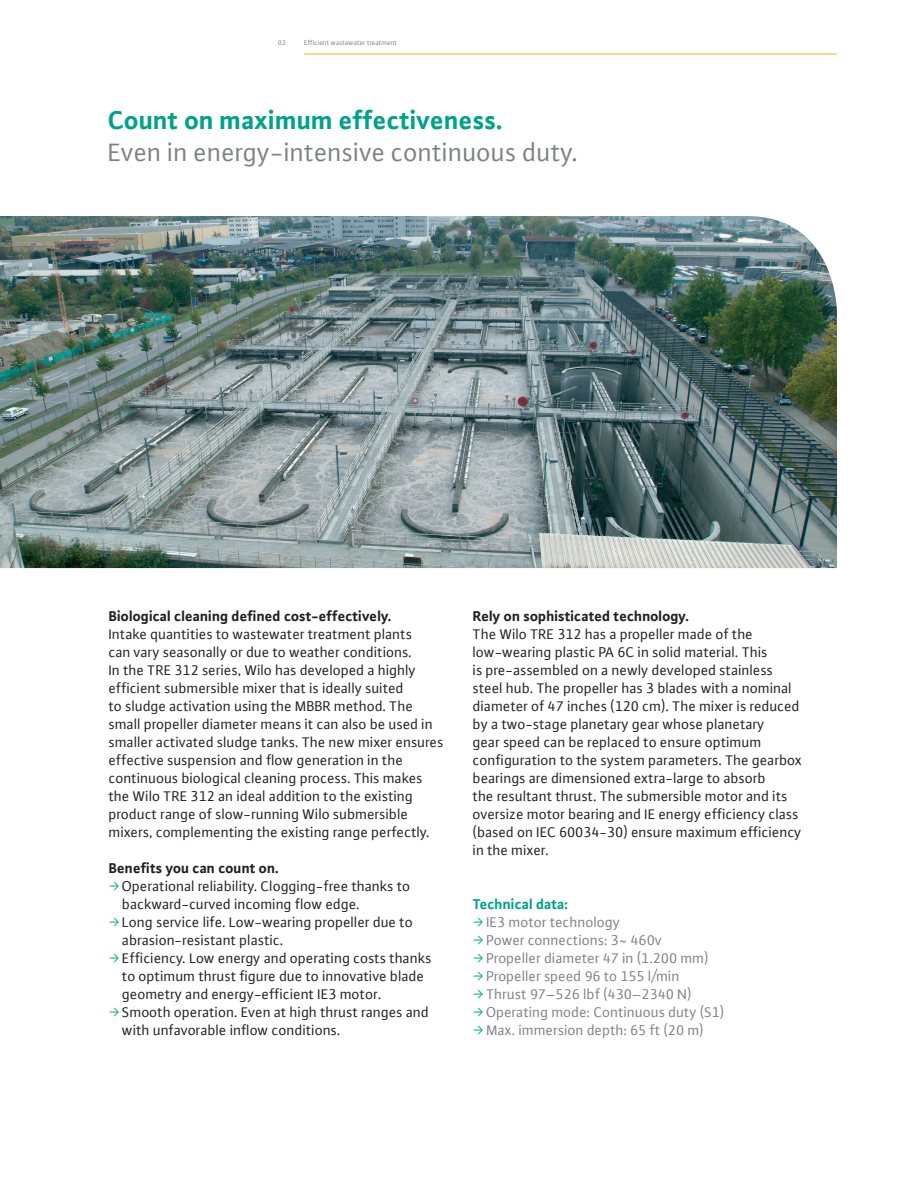
<style>
.page{position:relative;width:918px;height:1188px;background:#fff}
.page>*{position:absolute;margin:0;border:0;box-sizing:border-box;transform-origin:0 0}
.t1{font:27px "WILO Plus FM";color:#808285}
.t2{font:700 27px "WILO Plus FM";color:#00a38a}
.t3{font:15px/18px "WILO Plus FM";color:#231f20}
.t4{font:15px/18px "WILO Plus FM";color:#808285}
.t5{font:700 15px "WILO Plus FM";color:#231f20}
.t6{font:7.2px "WILO Plus FM";color:#808285}
.s1{font-family:"WILO Pict";color:#0a8}
.s2{font-weight:700;color:#00a38a}
</style>
<div class="page">
<hr style="left:304px;top:54px;width:533px;height:1px;background:#f9b01a">
<img style="left:0;top:216px;width:837px;height:352px">
<p class="t6" style="left:278px;top:38px;width:9px">02</p>
<p class="t6" style="left:304px;top:38px;width:95px">Efficient wastewater treatment</p>
<h1 class="t2" style="left:108px;top:102px;width:396px">Count on maximum effectiveness.</h1>
<h1 class="t1" style="left:108px;top:136px;width:472px">Even in energy-intensive continuous duty.</h1>
<p class="t5" style="left:109px;top:606px;width:284px">Biological cleaning defined cost-effectively.</p>
<p class="t3" style="left:109px;top:625px;width:336px">Intake quantities to wastewater treatment plants<br>can vary seasonally or due to weather conditions.<br>In the TRE 312 series, Wilo has developed a highly efficient submersible mixer that is ideally suited<br>to sludge activation using the MBBR method. The small propeller diameter means it can also be used in smaller activated sludge tanks. The new mixer ensures effective suspension and flow generation in the continuous biological cleaning process. This makes the Wilo TRE 312 an ideal addition to the existing product range of slow-running Wilo submersible mixers, complementing the existing range perfectly.</p>
<p class="t5" style="left:109px;top:858px;width:172px">Benefits you can count on.</p>
<p class="t3" style="left:109px;top:877px;width:303px"><span class="s1">ƒ</span> Operational reliability. Clogging-free thanks to</p>
<p class="t3" style="left:122px;top:895px;width:239px">backward-curved incoming flow edge.</p>
<p class="t3" style="left:109px;top:913px;width:306px"><span class="s1">ƒ</span> Long service life. Low-wearing propeller due to</p>
<p class="t3" style="left:122px;top:931px;width:163px">abrasion-resistant plastic.</p>
<p class="t3" style="left:109px;top:949px;width:324px"><span class="s1">ƒ</span> Efficiency. Low energy and operating costs thanks</p>
<p class="t3" style="left:122px;top:967px;width:303px">to optimum thrust figure due to innovative blade</p>
<p class="t3" style="left:122px;top:985px;width:261px">geometry and energy-efficient IE3 motor.</p>
<p class="t3" style="left:109px;top:1003px;width:322px"><span class="s1">ƒ</span> Smooth operation. Even at high thrust ranges and</p>
<p class="t3" style="left:122px;top:1021px;width:220px">with unfavorable inflow conditions.</p>
<p class="t5" style="left:473px;top:606px;width:218px">Rely on sophisticated technology.</p>
<p class="t3" style="left:473px;top:625px;width:331px">The Wilo TRE 312 has a propeller made of the low-wearing plastic PA 6C in solid material. This<br>is pre-assembled on a newly developed stainless steel hub. The propeller has 3 blades with a nominal diameter of 47 inches (120 cm). The mixer is reduced by a two-stage planetary gear whose planetary<br>gear speed can be replaced to ensure optimum configuration to the system parameters. The gearbox bearings are dimensioned extra-large to absorb<br>the resultant thrust. The submersible motor and its oversize motor bearing and IE energy efficiency class (based on IEC 60034-30) ensure maximum efficiency in the mixer.</p>
<p class="t4" style="left:473px;top:895px;width:253px"><span class="s2">Technical data:<br></span><span class="s1">ƒ</span> IE3 motor technology<br><span class="s1">ƒ</span> Power connections: 3~ 460v<br><span class="s1">ƒ</span> Propeller diameter 47 in (1.200 mm)<br><span class="s1">ƒ</span> Propeller speed 96 to 155 l/min<br><span class="s1">ƒ</span> Thrust 97–526 lbf (430–2340 N)<br><span class="s1">ƒ</span> Operating mode: Continuous duty (S1) <span class="s1">ƒ</span> Max. immersion depth: 65 ft (20 m)</p>
</div>
